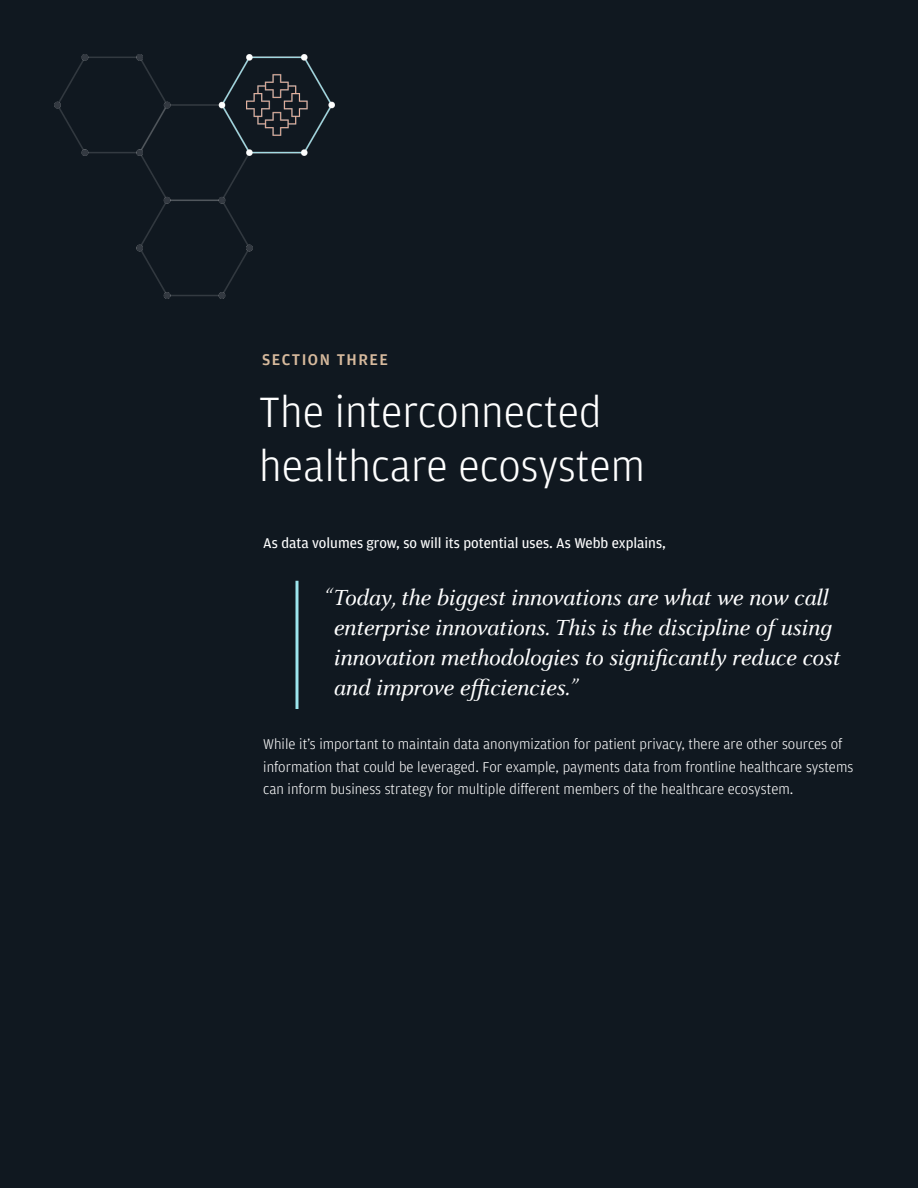
<style>
.page{position:relative;width:918px;height:1188px;background:#101820}
.page>*{position:absolute;margin:0;border:0;box-sizing:border-box;transform-origin:0 0}
.t1{font:300 45px/54px "Amplitude";color:#fff}
.t2{font:italic 24px/30px "Celeste OT";letter-spacing:-.01em;color:#fff}
.t3{font:500 16.5px "Amplitude";letter-spacing:.09em;color:#d7ba9d}
.t4{font:300 15px/22.5px "Amplitude";color:#fff}
.t5{font:15px "Amplitude";color:#fff}
</style>
<div class="page">
<img style="left:54px;top:54px;width:281px;height:244px">
<hr style="left:296px;top:581px;width:2px;height:128px;background:#9de5ec">
<p class="t3" style="left:262px;top:350px;width:127px">SECTION THREE</p>
<h2 class="t1" style="left:259px;top:386px;width:387px">The interconnected healthcare ecosystem</h2>
<p class="t5" style="left:263px;top:535px;width:404px">As data volumes grow, so will its potential uses. As Webb explains,</p>
<p class="t2" style="left:334px;top:583px;width:508px;text-indent:-10px">“Today, the biggest innovations are what we now call enterprise innovations. This is the discipline of using innovation methodologies to significantly reduce cost and improve efficiencies.”</p>
<p class="t4" style="left:263px;top:733px;width:592px">While it’s important to maintain data anonymization for patient privacy, there are other sources of information that could be leveraged. For example, payments data from frontline healthcare systems can inform business strategy for multiple different members of the healthcare ecosystem.</p>
</div>
